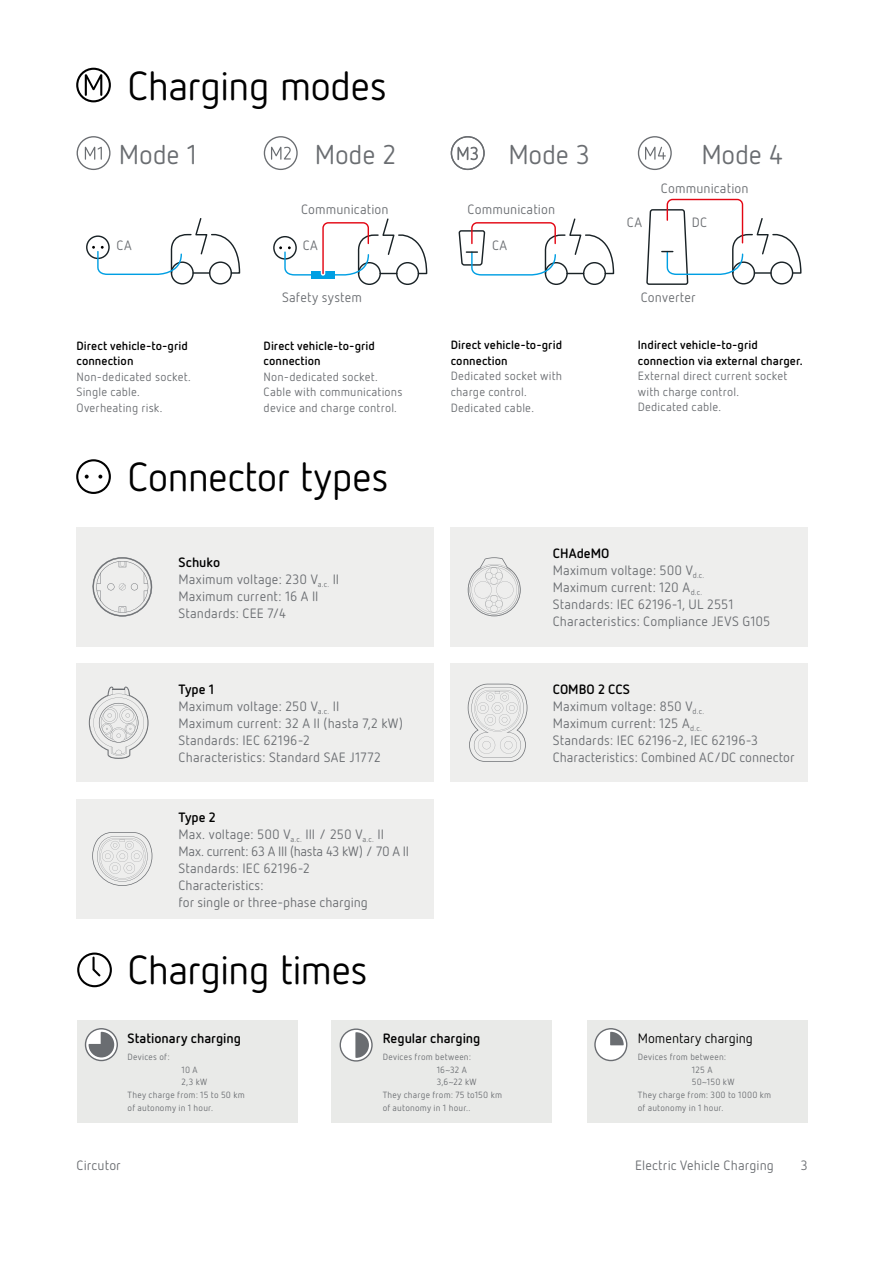
<style>
.page{position:relative;width:893px;height:1263px;background:#fff}
.page>*{position:absolute;margin:0;border:0;box-sizing:border-box;transform-origin:0 0}
.t1{font:40.5px "Netto Pro";letter-spacing:-.02em;color:#000}
.t2{font:27px "Netto Pro";letter-spacing:-.01em;color:#6a6d71}
.t3{font:18px "Netto Pro";color:#6a6d71}
.t4{font:13.5px/17px "Netto Pro";letter-spacing:.005em;color:#6a6d71}
.t5{font:700 13.5px "Netto Pro";color:#000}
.t6{font:13.5px "Netto Pro";color:#000}
.t7{font:12px/15.5px "Netto Pro";letter-spacing:.015em;color:#6a6d71}
.t8{font:700 12px/15.5px "Netto Pro";letter-spacing:.005em;color:#000}
.t9{font:9px "Netto Pro";letter-spacing:.025em;color:#6a6d71}
.s1{font-weight:700;color:#000}
</style>
<div class="page">
<div style="left:209px;top:261px;width:23px;height:23px;border:1px solid #192226;border-radius:50%"></div>
<div style="left:171px;top:261px;width:23px;height:23px;border:1px solid #192226;border-radius:50%"></div>
<div style="left:86px;top:235px;width:24px;height:24px;border:1px solid #192226;border-radius:50%"></div>
<svg style="left:92px;top:218px;width:149px;height:58px"></svg>
<div style="left:396px;top:262px;width:23px;height:23px;border:1px solid #192226;border-radius:50%"></div>
<div style="left:358px;top:262px;width:23px;height:23px;border:1px solid #192226;border-radius:50%"></div>
<div style="left:273px;top:236px;width:24px;height:24px;border:1px solid #192226;border-radius:50%"></div>
<div style="left:311px;top:271px;width:24px;height:7px;background:#009fe3"></div>
<svg style="left:279px;top:218px;width:149px;height:58px"></svg>
<div style="left:583px;top:262px;width:23px;height:23px;border:1px solid #192226;border-radius:50%"></div>
<div style="left:545px;top:262px;width:23px;height:23px;border:1px solid #192226;border-radius:50%"></div>
<svg style="left:458px;top:218px;width:157px;height:58px"></svg>
<svg style="left:646px;top:198px;width:156px;height:87px"></svg>
<svg style="left:85px;top:147px;width:17px;height:13px"></svg>
<svg style="left:271px;top:147px;width:20px;height:13px"></svg>
<div style="left:264px;top:136px;width:34px;height:34px;border:1px solid #6a6d71;border-radius:50%"></div>
<svg style="left:458px;top:147px;width:20px;height:13px"></svg>
<div style="left:451px;top:136px;width:34px;height:34px;border:1px solid #6a6d71;border-radius:50%"></div>
<svg style="left:645px;top:147px;width:21px;height:13px"></svg>
<div style="left:638px;top:136px;width:34px;height:34px;border:1px solid #6a6d71;border-radius:50%"></div>
<svg style="left:98px;top:475px;width:4px;height:4px"></svg>
<svg style="left:85px;top:475px;width:4px;height:4px"></svg>
<div style="left:76px;top:459px;width:35px;height:35px;border:2px solid #000;border-radius:50%"></div>
<div style="left:77px;top:136px;width:34px;height:34px;border:1px solid #6a6d71;border-radius:50%"></div>
<div style="left:76px;top:68px;width:35px;height:34px;border:2px solid #000;border-radius:50%"></div>
<svg style="left:85px;top:74px;width:17px;height:22px"></svg>
<svg style="left:92px;top:955px;width:10px;height:22px"></svg>
<div style="left:77px;top:952px;width:35px;height:35px;border:2px solid #000;border-radius:50%"></div>
<div style="left:332px;top:1020px;width:220px;height:103px;background:#e9eae8"></div>
<div style="left:77px;top:1020px;width:221px;height:103px;background:#e9eae8"></div>
<div style="left:587px;top:1020px;width:220px;height:103px;background:#e9eae8"></div>
<svg style="left:610px;top:1032px;width:14px;height:13px"></svg>
<div style="left:451px;top:527px;width:357px;height:119px;background:#eeeeed"></div>
<div style="left:451px;top:663px;width:357px;height:119px;background:#eeeeed"></div>
<div style="left:77px;top:799px;width:357px;height:119px;background:#eeeeed"></div>
<div style="left:76px;top:663px;width:358px;height:119px;background:#eeeeed"></div>
<div style="left:76px;top:527px;width:358px;height:119px;background:#eeeeed"></div>
<h1 class="t1" style="left:128px;top:59px;width:261px">Charging modes</h1>
<h2 class="t2" style="left:119px;top:137px;width:80px">Mode 1</h2>
<h2 class="t2" style="left:315px;top:137px;width:83px">Mode 2</h2>
<h2 class="t2" style="left:508px;top:137px;width:83px">Mode 3</h2>
<h2 class="t2" style="left:701px;top:137px;width:83px">Mode 4</h2>
<h3 class="t3" style="left:456px;top:142px;width:24px">M3</h3>
<p class="t4" style="left:301px;top:200px;width:89px">Communication</p>
<p class="t4" style="left:468px;top:200px;width:89px">Communication</p>
<p class="t4" style="left:117px;top:237px;width:17px">CA</p>
<p class="t4" style="left:303px;top:237px;width:17px">CA</p>
<p class="t4" style="left:492px;top:237px;width:17px">CA</p>
<p class="t4" style="left:661px;top:180px;width:89px">Communication</p>
<p class="t4" style="left:627px;top:213px;width:17px">CA</p>
<p class="t4" style="left:692px;top:213px;width:17px">DC</p>
<p class="t8" style="left:77px;top:337px;width:113px">Direct vehicle-to-grid connection</p>
<p class="t7" style="left:77px;top:368px;width:116px">Non-dedicated socket.<br>Single cable.<br>Overheating risk.</p>
<p class="t4" style="left:282px;top:288px;width:82px">Safety system</p>
<p class="t4" style="left:641px;top:288px;width:56px">Converter</p>
<p class="t8" style="left:264px;top:337px;width:113px">Direct vehicle-to-grid connection</p>
<p class="t7" style="left:264px;top:368px;width:140px">Non-dedicated socket.<br>Cable with communications device and charge control.</p>
<p class="t8" style="left:451px;top:337px;width:113px">Direct vehicle-to-grid connection</p>
<p class="t7" style="left:451px;top:368px;width:113px">Dedicated socket with charge control.<br>Dedicated cable.</p>
<p class="t8" style="left:638px;top:337px;width:167px">Indirect vehicle-to-grid connection via external charger.</p>
<p class="t7" style="left:638px;top:368px;width:151px">External direct current socket with charge control.<br>Dedicated cable.</p>
<h1 class="t1" style="left:128px;top:451px;width:263px">Connector types</h1>
<p class="t4" style="left:179px;top:553px;width:162px"><span class="s1">Schuko<br></span>Maximum voltage: 230 V<sub>a.c.</sub> II<br>Maximum current: 16 A II<br>Standards: CEE 7/4</p>
<p class="t4" style="left:553px;top:544px;width:219px"><span class="s1">CHAdeMO<br></span>Maximum voltage: 500 V<sub>d.c.<br></sub>Maximum current: 120 A<sub>d.c.<br></sub>Standards: IEC 62196-1, UL 2551<br>Characteristics: Compliance JEVS G105</p>
<p class="t4" style="left:179px;top:680px;width:226px"><span class="s1">Type 1<br></span>Maximum voltage: 250 V<sub>a.c.</sub> II<br>Maximum current: 32 A II (hasta 7,2 kW)<br>Standards: IEC 62196-2<br>Characteristics: Standard SAE J1772</p>
<p class="t4" style="left:553px;top:680px;width:243px"><span class="s1">COMBO 2 CCS<br></span>Maximum voltage: 850 V<sub>d.c.<br></sub>Maximum current: 125 A<sub>d.c.<br></sub>Standards: IEC 62196-2, IEC 62196-3<br>Characteristics: Combined AC/DC connector</p>
<p class="t4" style="left:179px;top:808px;width:232px"><span class="s1">Type 2<br></span>Max. voltage: 500 V<sub>a.c.</sub> III / 250 V<sub>a.c.</sub> II<br>Max. current: 63 A III (hasta 43 kW) / 70 A II<br>Standards: IEC 62196-2<br>Characteristics:<br>for single or three-phase charging</p>
<h1 class="t1" style="left:128px;top:943px;width:242px">Charging times</h1>
<p class="t5" style="left:128px;top:1029px;width:115px">Stationary charging</p>
<p class="t9" style="left:128px;top:1051px;width:44px">Devices of:</p>
<p class="t9" style="left:182px;top:1064px;width:18px">10 A</p>
<p class="t9" style="left:182px;top:1076px;width:27px">2,3 kW</p>
<p class="t9" style="left:128px;top:1089px;width:119px">They charge from: 15 to 50 km</p>
<p class="t9" style="left:128px;top:1102px;width:87px">of autonomy in 1 hour.</p>
<p class="t5" style="left:383px;top:1029px;width:99px">Regular charging</p>
<p class="t9" style="left:383px;top:1051px;width:90px">Devices from between:</p>
<p class="t9" style="left:437px;top:1064px;width:32px">16~32 A</p>
<p class="t9" style="left:437px;top:1076px;width:41px">3,6~22 kW</p>
<p class="t9" style="left:383px;top:1089px;width:121px">They charge from: 75 to150 km</p>
<p class="t9" style="left:383px;top:1102px;width:89px">of autonomy in 1 hour..</p>
<p class="t6" style="left:638px;top:1029px;width:117px">Momentary charging</p>
<p class="t9" style="left:638px;top:1051px;width:90px">Devices from between:</p>
<p class="t9" style="left:692px;top:1064px;width:22px">125 A</p>
<p class="t9" style="left:692px;top:1076px;width:44px">50~150 kW</p>
<p class="t9" style="left:638px;top:1089px;width:135px">They charge from: 300 to 1000 km</p>
<p class="t9" style="left:638px;top:1102px;width:87px">of autonomy in 1 hour.</p>
<p class="t4" style="left:77px;top:1157px;width:46px">Circutor</p>
<p class="t4" style="left:635px;top:1157px;width:140px">Electric Vehicle Charging</p>
<p class="t4" style="left:801px;top:1157px;width:8px">3</p>
</div>
